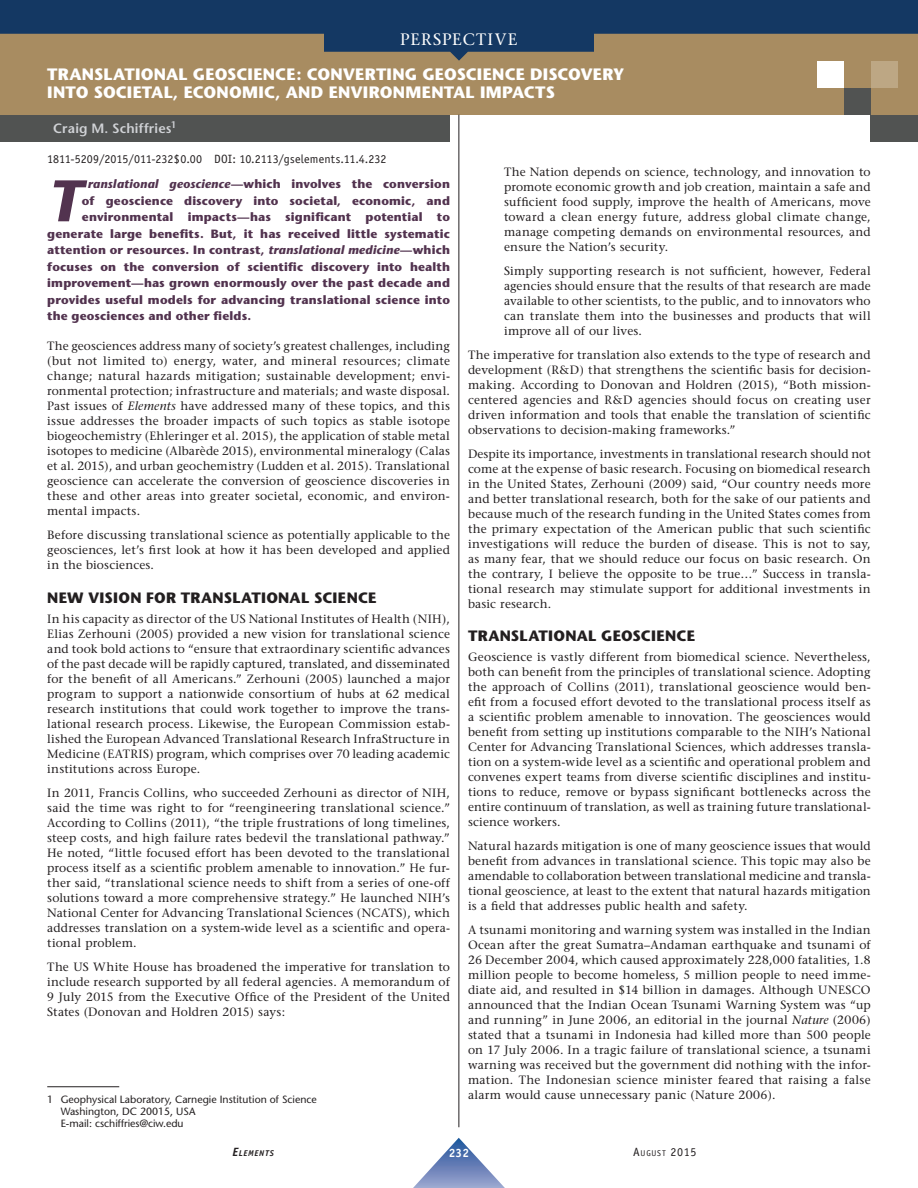
<style>
.page{position:relative;width:918px;height:1188px;background:#fff}
.page>*{position:absolute;margin:0;border:0;box-sizing:border-box;transform-origin:0 0}
.t1{font:italic 700 58.5px "Stone Sans";color:#52334f}
.t2{font:700 16.5px/18px "Stone Sans";letter-spacing:.01em;color:#fff}
.t3{font:16.5px "Stone Serif";letter-spacing:.07em;color:#fff}
.t4{font:700 15px "Stone Sans";letter-spacing:.015em;color:#231f20}
.t5{font:600 13.5px "Stone Sans";letter-spacing:.01em;color:#d0d2d6}
.t6{font:12px/15px "Stone Serif";letter-spacing:.015em;color:#231f20;text-align:justify}
.t7{font:700 12px "Stone Sans";letter-spacing:.015em;color:#52334f}
.t8{font:12px "Officina Sans";letter-spacing:.01em;color:#231f20}
.t9{font:700 12px "Officina Sans";color:#fff}
.t10{font:10.5px/12px "Stone Sans";color:#231f20}
.t11{font:italic 700 8.4px "Officina Sans";letter-spacing:.08em;color:#231f20}
.s1{font-style:italic}
.s2{font-size:12px}
.s3{font-size:8.4px}
</style>
<div class="page">
<div style="left:0;top:7px;width:918px;height:108px;background:#a88c61"></div>
<div style="left:0;top:115px;width:450px;height:27px;background:#515352"></div>
<div style="left:871px;top:115px;width:47px;height:27px;background:#515352"></div>
<div style="left:844px;top:88px;width:27px;height:27px;background:#515352"></div>
<div style="left:817px;top:61px;width:27px;height:27px;background:#fff"></div>
<div style="left:871px;top:61px;width:27px;height:27px;background:#bda784"></div>
<hr style="left:47px;top:1086px;width:72px;height:1px;background:#231f20">
<hr style="left:459px;top:115px;width:1px;height:1012px;background:#231f20">
<svg style="left:413px;top:1138px;width:92px;height:50px"></svg>
<svg style="left:0;top:0;width:918px;height:61px;fill:#143863"></svg>
<h2 class="t3" style="left:400px;top:32px;width:119px">PERSPECTIVE</h2>
<h2 class="t2" style="left:47px;top:66px;width:579px">TRANSLATIONAL GEOSCIENCE: CONVERTING GEOSCIENCE DISCOVERY<br>INTO SOCIETAL, ECONOMIC, AND ENVIRONMENTAL IMPACTS</h2>
<p class="t5" style="left:53px;top:123px;width:125px">Craig M. Schiffries<sup>1</sup></p>
<p class="t8" style="left:47px;top:154px;width:341px">1811-5209/2015/011-232$0.00 DOI: 10.2113/gselements.11.4.232</p>
<h1 class="t1" style="left:47px;top:178px;width:36px">T</h1>
<p class="t7" style="left:88px;top:179px;width:364px"><span class="s1">ranslational geoscience</span>—which involves the conversion</p>
<p class="t6" style="left:504px;top:165px;width:368px">The Nation depends on science, technology, and innovation to promote economic growth and job creation, maintain a safe and sufficient food supply, improve the health of Americans, move toward a clean energy future, address global climate change, manage competing demands on environmental resources, and ensure the Nation’s security.</p>
<p class="t6" style="left:504px;top:264px;width:368px">Simply supporting research is not sufficient, however, Federal agencies should ensure that the results of that research are made available to other scientists, to the public, and to innovators who can translate them into the businesses and products that will improve all of our lives.</p>
<p class="t6" style="left:468px;top:348px;width:404px">The imperative for translation also extends to the type of research and development (R&amp;D) that strengthens the scientific basis for decision&shy;making. According to Donovan and Holdren (2015), “Both mission&shy;centered agencies and R&amp;D agencies should focus on creating user driven information and tools that enable the translation of scientific observations to decision-making frameworks.”</p>
<p class="t6" style="left:468px;top:447px;width:404px">Despite its importance, investments in translational research should not come at the expense of basic research. Focusing on biomedical research in the United States, Zerhouni (2009) said, “Our country needs more and better translational research, both for the sake of our patients and because much of the research funding in the United States comes from the primary expectation of the American public that such scientific investigations will reduce the burden of disease. This is not to say, as many fear, that we should reduce our focus on basic research. On the contrary, I believe the opposite to be true…” Success in transla&shy;tional research may stimulate support for additional investments in basic research.</p>
<p class="t4" style="left:468px;top:630px;width:229px">TRANSLATIONAL GEOSCIENCE</p>
<p class="t6" style="left:468px;top:650px;width:404px">Geoscience is vastly different from biomedical science. Nevertheless, both can benefit from the principles of translational science. Adopting the approach of Collins (2011), translational geoscience would ben&shy;efit from a focused effort devoted to the translational process itself as a scientific problem amenable to innovation. The geosciences would benefit from setting up institutions comparable to the NIH’s National Center for Advancing Translational Sciences, which addresses transla&shy;tion on a system-wide level as a scientific and operational problem and convenes expert teams from diverse scientific disciplines and institu&shy;tions to reduce, remove or bypass significant bottlenecks across the entire continuum of translation, as well as training future translational&shy;science workers.</p>
<p class="t6" style="left:468px;top:839px;width:404px">Natural hazards mitigation is one of many geoscience issues that would benefit from advances in translational science. This topic may also be amendable to collaboration between translational medicine and transla&shy;tional geoscience, at least to the extent that natural hazards mitigation is a field that addresses public health and safety.</p>
<p class="t6" style="left:468px;top:923px;width:404px">A tsunami monitoring and warning system was installed in the Indian Ocean after the great Sumatra–Andaman earthquake and tsunami of 26 December 2004, which caused approximately 228,000 fatalities, 1.8 million people to become homeless, 5 million people to need imme&shy;diate aid, and resulted in $14 billion in damages. Although UNESCO announced that the Indian Ocean Tsunami Warning System was “up and running” in June 2006, an editorial in the journal <span class="s1">Nature</span> (2006) stated that a tsunami in Indonesia had killed more than 500 people on 17 July 2006. In a tragic failure of translational science, a tsunami warning was received but the government did nothing with the infor&shy;mation. The Indonesian science minister feared that raising a false alarm would cause unnecessary panic (Nature 2006).</p>
<p class="t7" style="left:82px;top:196px;width:370px">of geoscience discovery into societal, economic, and</p>
<p class="t7" style="left:82px;top:212px;width:370px">environmental impacts—has significant potential to</p>
<p class="t7" style="left:47px;top:229px;width:404px">generate large benefits. But, it has received little systematic</p>
<p class="t7" style="left:47px;top:245px;width:404px">attention or resources. In contrast, <span class="s1">translational medicine</span>—which</p>
<p class="t7" style="left:47px;top:262px;width:404px">focuses on the conversion of scientific discovery into health</p>
<p class="t7" style="left:47px;top:278px;width:404px">improvement—has grown enormously over the past decade and</p>
<p class="t7" style="left:47px;top:295px;width:404px">provides useful models for advancing translational science into</p>
<p class="t7" style="left:47px;top:311px;width:205px">the geosciences and other fields.</p>
<p class="t6" style="left:47px;top:340px;width:404px">The geosciences address many of society’s greatest challenges, including (but not limited to) energy, water, and mineral resources; climate change; natural hazards mitigation; sustainable development; envi&shy;ronmental protection; infrastructure and materials; and waste disposal.<br>Past issues of <span class="s1">Elements</span> have addressed many of these topics, and this issue addresses the broader impacts of such topics as stable isotope biogeochemistry (Ehleringer et al. 2015), the application of stable metal isotopes to medicine (Albarède 2015), environmental mineralogy (Calas et al. 2015), and urban geochemistry (Ludden et al. 2015). Translational geoscience can accelerate the conversion of geoscience discoveries in these and other areas into greater societal, economic, and environ&shy;mental impacts.</p>
<p class="t6" style="left:47px;top:529px;width:404px">Before discussing translational science as potentially applicable to the geosciences, let’s first look at how it has been developed and applied in the biosciences.</p>
<p class="t4" style="left:47px;top:592px;width:331px">NEW VISION FOR TRANSLATIONAL SCIENCE</p>
<p class="t6" style="left:47px;top:612px;width:404px">In his capacity as director of the US National Institutes of Health (NIH), Elias Zerhouni (2005) provided a new vision for translational science and took bold actions to “ensure that extraordinary scientific advances of the past decade will be rapidly captured, translated, and disseminated for the benefit of all Americans.” Zerhouni (2005) launched a major program to support a nationwide consortium of hubs at 62 medical research institutions that could work together to improve the trans&shy;lational research process. Likewise, the European Commission estab&shy;lished the European Advanced Translational Research InfraStructure in Medicine (EATRIS) program, which comprises over 70 leading academic institutions across Europe.</p>
<p class="t6" style="left:47px;top:786px;width:404px">In 2011, Francis Collins, who succeeded Zerhouni as director of NIH, said the time was right to for “reengineering translational science.” According to Collins (2011), “the triple frustrations of long timelines, steep costs, and high failure rates bedevil the translational pathway.” He noted, “little focused effort has been devoted to the translational process itself as a scientific problem amenable to innovation.” He fur&shy;ther said, “translational science needs to shift from a series of one-off solutions toward a more comprehensive strategy.” He launched NIH’s National Center for Advancing Translational Sciences (NCATS), which addresses translation on a system-wide level as a scientific and opera&shy;tional problem.</p>
<p class="t6" style="left:47px;top:960px;width:404px">The US White House has broadened the imperative for translation to include research supported by all federal agencies. A memorandum of 9 July 2015 from the Executive Office of the President of the United States (Donovan and Holdren 2015) says:</p>
<p class="t10" style="left:61px;top:1095px;width:258px;text-indent:-13px">1 Geophysical Laboratory, Carnegie Institution of Science<br>Washington, DC 20015, USA<br>E-mail: cschiffries@ciw.edu</p>
<p class="t11" style="left:232px;top:1150px;width:43px"><span class="s2">E</span>LEMENTS</p>
<p class="t9" style="left:449px;top:1149px;width:22px">232</p>
<p class="t8" style="left:633px;top:1147px;width:65px">A<span class="s3">UGUST</span> 2015</p>
</div>
